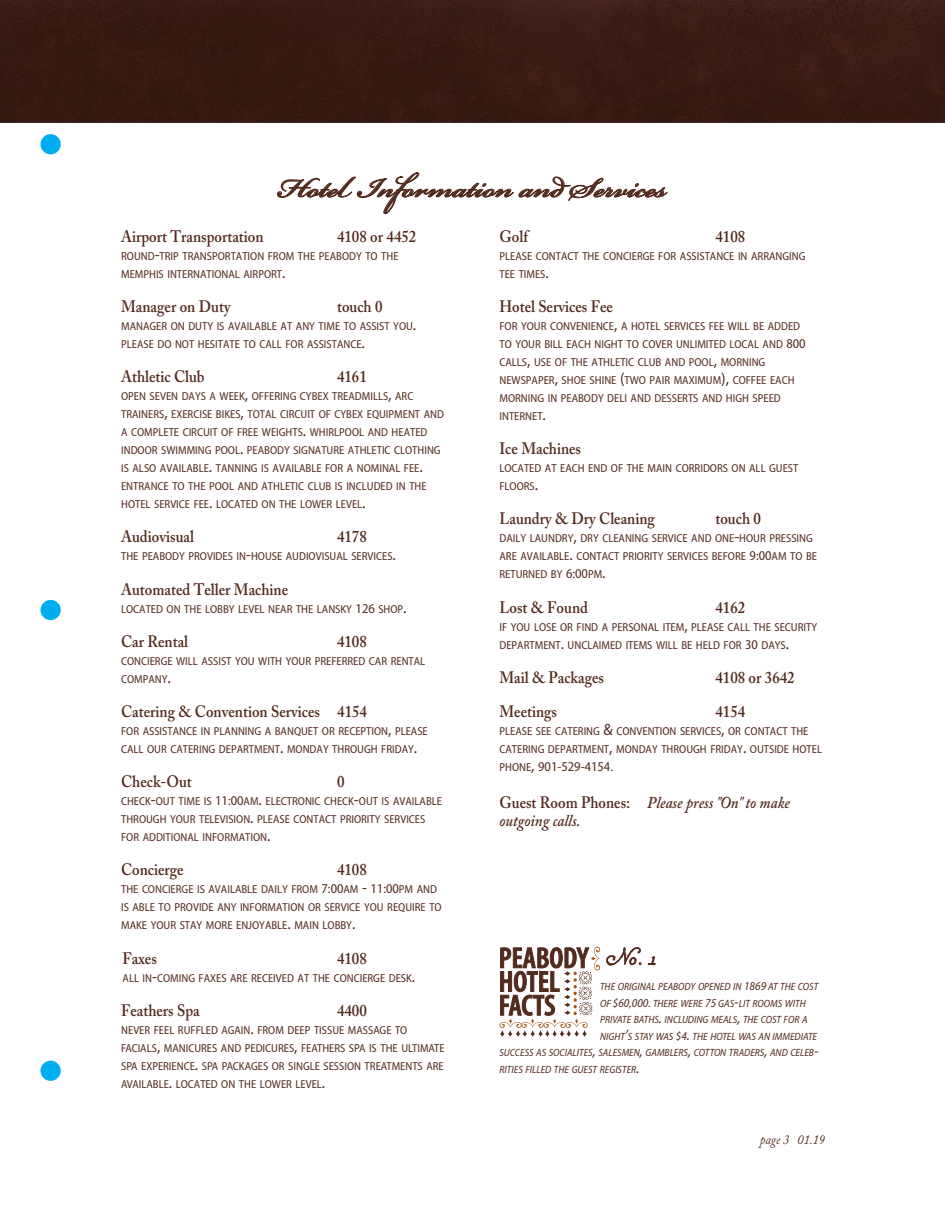
<style>
.page{position:relative;width:945px;height:1215px;background:#fff}
.page>*{position:absolute;margin:0;border:0;box-sizing:border-box;transform-origin:0 0}
.Body_Copy{font:600 42px "Bickham Script Pro";color:#532b1e}
.t1{font:30px "Chanson D Amour";color:#532b1e}
.Body_Copy-2{font:600 16.5px "Adobe Caslon Pro";color:#532b1e;scale:.9 1}
.Body_Copy-3{font:italic 600 16.5px/18px "Adobe Caslon Pro";color:#532b1e;scale:.9 1}
.Body_Copy-4{font:semi-condensed 13.5px "Myriad Pro";color:#532b1e}
.t2{font:italic 13.5px "Adobe Caslon Pro";color:#532b1e;scale:.9 1}
.Body_Copy-5{font:semi-condensed 11.55px/18px "Myriad Pro";color:#532b1e}
.t3{font:italic semi-condensed 10.5px "Myriad Pro";color:#532b1e}
.s1{font-size:16.5px}
.s2{font-size:13.5px}
.s3{font-size:11.55px}
.s4{font-style:normal}
.s5{font-size:12px}
.s6{font-size:15px}
</style>
<div class="page">
<div style="left:40px;top:134px;width:21px;height:20px;background:#00aeef;border-radius:50%"></div>
<div style="left:40px;top:1061px;width:21px;height:20px;background:#00aeef;border-radius:50%"></div>
<div style="left:40px;top:600px;width:21px;height:20px;background:#00aeef;border-radius:50%"></div>
<svg style="left:277px;top:173px;width:390px;height:41px"></svg>
<svg style="left:606px;top:947px;width:36px;height:19px"></svg>
<svg style="left:648px;top:956px;width:8px;height:10px"></svg>
<svg style="left:500px;top:947px;width:100px;height:90px"></svg>
<div style="left:0;top:0;width:945px;height:122px;background:#381b15"></div>
<p class="Body_Copy" style="left:279px;top:157px;width:389px">Hotel Information and Services</p>
<p class="Body_Copy-2" style="left:121px;top:227px;width:160px">Airport Transportation</p>
<p class="Body_Copy-2" style="left:337px;top:227px;width:89px">4108 or 4452</p>
<p class="Body_Copy-5" style="left:121px;top:247px;width:279px">ROUND<span class="s1">-</span>TRIP TRANSPORTATION FROM THE PEABODY TO THE<br>MEMPHIS INTERNATIONAL AIRPORT<span class="s1">.</span></p>
<p class="Body_Copy-2" style="left:121px;top:297px;width:123px">Manager on Duty</p>
<p class="Body_Copy-2" style="left:337px;top:297px;width:52px">touch 0</p>
<p class="Body_Copy-5" style="left:121px;top:317px;width:297px">MANAGER ON DUTY IS AVAILABLE AT ANY TIME TO ASSIST YOU<span class="s1">.<br></span>PLEASE DO NOT HESITATE TO CALL FOR ASSISTANCE<span class="s1">.</span></p>
<p class="Body_Copy-2" style="left:121px;top:367px;width:94px">Athletic Club</p>
<p class="Body_Copy-2" style="left:337px;top:367px;width:35px">4161</p>
<p class="Body_Copy-5" style="left:121px;top:387px;width:324px">OPEN SEVEN DAYS A WEEK<span class="s1">,</span> OFFERING CYBEX TREADMILLS<span class="s1">,</span> ARC TRAINERS<span class="s1">,</span> EXERCISE BIKES<span class="s1">,</span> TOTAL CIRCUIT OF CYBEX EQUIPMENT AND A COMPLETE CIRCUIT OF FREE WEIGHTS<span class="s1">.</span> WHIRLPOOL AND HEATED INDOOR SWIMMING POOL<span class="s1">.</span> PEABODY SIGNATURE ATHLETIC CLOTHING IS ALSO AVAILABLE<span class="s1">.</span> TANNING IS AVAILABLE FOR A NOMINAL FEE<span class="s1">.<br></span>ENTRANCE TO THE POOL AND ATHLETIC CLUB IS INCLUDED IN THE HOTEL SERVICE FEE<span class="s1">.</span> LOCATED ON THE LOWER LEVEL<span class="s1">.</span></p>
<p class="Body_Copy-2" style="left:121px;top:527px;width:82px">Audiovisual</p>
<p class="Body_Copy-2" style="left:337px;top:527px;width:35px">4178</p>
<p class="Body_Copy-5" style="left:121px;top:547px;width:276px">THE PEABODY PROVIDES IN<span class="s1">-</span>HOUSE AUDIOVISUAL SERVICES<span class="s1">.</span></p>
<p class="Body_Copy-2" style="left:121px;top:579px;width:187px">Automated Teller Machine</p>
<p class="Body_Copy-5" style="left:121px;top:600px;width:287px">LOCATED ON THE LOBBY LEVEL NEAR THE LANSKY <span class="s2">126</span> SHOP<span class="s1">.</span></p>
<p class="Body_Copy-2" style="left:121px;top:632px;width:76px">Car Rental</p>
<p class="Body_Copy-2" style="left:337px;top:632px;width:35px">4108</p>
<p class="Body_Copy-5" style="left:121px;top:652px;width:306px">CONCIERGE WILL ASSIST YOU WITH YOUR PREFERRED CAR RENTAL<br>COMPANY<span class="s1">.</span></p>
<p class="Body_Copy-2" style="left:121px;top:702px;width:275px">Catering &amp; Convention Services 4154</p>
<p class="Body_Copy-5" style="left:121px;top:722px;width:308px">FOR ASSISTANCE IN PLANNING A BANQUET OR RECEPTION<span class="s1">,</span> PLEASE<br>CALL OUR CATERING DEPARTMENT<span class="s1">.</span> MONDAY THROUGH FRIDAY<span class="s1">.</span></p>
<p class="Body_Copy-2" style="left:121px;top:772px;width:80px">Check-Out</p>
<p class="Body_Copy-2" style="left:337px;top:772px;width:10px">0</p>
<p class="Body_Copy-5" style="left:121px;top:792px;width:322px">CHECK<span class="s1">-</span>OUT TIME IS <span class="s2">11:00</span>AM<span class="s1">.</span> ELECTRONIC CHECK<span class="s1">-</span>OUT IS AVAILABLE<br>THROUGH YOUR TELEVISION<span class="s1">.</span> PLEASE CONTACT PRIORITY SERVICES<br>FOR ADDITIONAL INFORMATION<span class="s1">.</span></p>
<p class="Body_Copy-2" style="left:121px;top:860px;width:71px">Concierge</p>
<p class="Body_Copy-2" style="left:337px;top:860px;width:35px">4108</p>
<p class="Body_Copy-5" style="left:121px;top:880px;width:322px">THE CONCIERGE IS AVAILABLE DAILY FROM <span class="s2">7:00</span>AM <span class="s1">-</span> <span class="s2">11:00</span>PM AND<br>IS ABLE TO PROVIDE ANY INFORMATION OR SERVICE YOU REQUIRE TO<br>MAKE YOUR STAY MORE ENJOYABLE<span class="s1">.</span> MAIN LOBBY<span class="s1">.</span></p>
<p class="Body_Copy-2" style="left:123px;top:948px;width:40px">Faxes</p>
<p class="Body_Copy-2" style="left:337px;top:948px;width:35px">4108</p>
<p class="Body_Copy-5" style="left:123px;top:969px;width:294px">ALL IN<span class="s1">-</span>COMING FAXES ARE RECEIVED AT THE CONCIERGE DESK<span class="s1">.</span></p>
<p class="Body_Copy-2" style="left:121px;top:1001px;width:89px">Feathers Spa</p>
<p class="Body_Copy-2" style="left:337px;top:1001px;width:35px">4400</p>
<p class="Body_Copy-5" style="left:121px;top:1021px;width:325px">NEVER FEEL RUFFLED AGAIN<span class="s1">.</span> FROM DEEP TISSUE MASSAGE TO FACIALS<span class="s1">,</span> MANICURES AND PEDICURES<span class="s1">,</span> FEATHERS SPA IS THE ULTIMATE SPA EXPERIENCE<span class="s1">.</span> SPA PACKAGES OR SINGLE SESSION TREATMENTS ARE AVAILABLE<span class="s1">.</span> LOCATED ON THE LOWER LEVEL<span class="s1">.</span></p>
<p class="Body_Copy-2" style="left:500px;top:227px;width:33px">Golf</p>
<p class="Body_Copy-2" style="left:716px;top:227px;width:34px">4108</p>
<p class="Body_Copy-5" style="left:500px;top:247px;width:308px">PLEASE CONTACT THE CONCIERGE FOR ASSISTANCE IN ARRANGING<br>TEE TIMES<span class="s1">.</span></p>
<p class="Body_Copy-2" style="left:500px;top:297px;width:128px">Hotel Services Fee</p>
<p class="Body_Copy-5" style="left:500px;top:317px;width:308px">FOR YOUR CONVENIENCE<span class="s1">,</span> A HOTEL SERVICES FEE WILL BE ADDED TO YOUR BILL EACH NIGHT TO COVER UNLIMITED LOCAL AND <span class="s2">800<br></span>CALLS<span class="s1">,</span> USE OF THE ATHLETIC CLUB AND POOL<span class="s1">,</span> MORNING NEWSPAPER<span class="s1">,</span> SHOE SHINE <span class="s1">(</span>TWO PAIR MAXIMUM<span class="s1">),</span> COFFEE EACH MORNING IN PEABODY DELI AND DESSERTS AND HIGH SPEED INTERNET<span class="s1">.</span></p>
<p class="Body_Copy-2" style="left:500px;top:439px;width:92px">Ice Machines</p>
<p class="Body_Copy-5" style="left:500px;top:459px;width:300px">LOCATED AT EACH END OF THE MAIN CORRIDORS ON ALL GUEST<br>FLOORS<span class="s1">.</span></p>
<p class="Body_Copy-2" style="left:500px;top:509px;width:174px">Laundry &amp; Dry Cleaning</p>
<p class="Body_Copy-2" style="left:716px;top:509px;width:52px">touch 0</p>
<p class="Body_Copy-5" style="left:500px;top:529px;width:319px">DAILY LAUNDRY<span class="s1">,</span> DRY CLEANING SERVICE AND ONE<span class="s1">-</span>HOUR PRESSING<br>ARE AVAILABLE<span class="s1">.</span> CONTACT PRIORITY SERVICES BEFORE <span class="s2">9:00</span>AM TO BE<br>RETURNED BY <span class="s2">6:00</span>PM<span class="s1">.</span></p>
<p class="Body_Copy-2" style="left:500px;top:597px;width:100px">Lost &amp; Found</p>
<p class="Body_Copy-2" style="left:716px;top:597px;width:34px">4162</p>
<p class="Body_Copy-5" style="left:500px;top:618px;width:319px">IF YOU LOSE OR FIND A PERSONAL ITEM<span class="s1">,</span> PLEASE CALL THE SECURITY<br>DEPARTMENT<span class="s1">.</span> UNCLAIMED ITEMS WILL BE HELD FOR <span class="s2">30</span> DAYS<span class="s1">.</span></p>
<p class="Body_Copy-2" style="left:500px;top:668px;width:118px">Mail &amp; Packages</p>
<p class="Body_Copy-2" style="left:716px;top:668px;width:89px">4108 or 3642</p>
<p class="Body_Copy-2" style="left:500px;top:702px;width:66px">Meetings</p>
<p class="Body_Copy-2" style="left:716px;top:702px;width:34px">4154</p>
<p class="Body_Copy-5" style="left:500px;top:722px;width:324px">PLEASE SEE CATERING <span class="s1">&amp;</span> CONVENTION SERVICES<span class="s1">,</span> OR CONTACT THE<br>CATERING DEPARTMENT<span class="s1">,</span> MONDAY THROUGH FRIDAY<span class="s1">.</span> OUTSIDE HOTEL</p>
<p class="Body_Copy-4" style="left:500px;top:758px;width:115px"><span class="s3">PHONE</span><span class="s1">,</span> 901-529-4154.</p>
<p class="Body_Copy-3" style="left:500px;top:793px;width:324px"><span class="s4">Guest Room Phones:</span> Please press "On" to make outgoing calls.</p>
<p class="t1" style="left:607px;top:942px;width:53px">No. 1</p>
<p class="t3" style="left:600px;top:980px;width:220px">THE ORIGINAL PEABODY OPENED IN <span class="s5">1869</span> AT THE COST</p>
<p class="t3" style="left:600px;top:997px;width:207px">OF <span class="s5">$60,000.</span> THERE WERE <span class="s5">75</span> GAS<span class="s6">-</span>LIT ROOMS WITH</p>
<p class="t3" style="left:600px;top:1013px;width:209px">PRIVATE BATHS<span class="s6">.</span> INCLUDING MEALS<span class="s6">,</span> THE COST FOR A</p>
<p class="t3" style="left:600px;top:1030px;width:219px">NIGHT<span class="s6">’</span>S STAY WAS <span class="s5">$4</span><span class="s6">.</span> THE HOTEL WAS AN IMMEDIATE</p>
<p class="t3" style="left:500px;top:1046px;width:321px">SUCCESS AS SOCIALITES<span class="s6">,</span> SALESMEN<span class="s6">,</span> GAMBLERS<span class="s6">,</span> COTTON TRADERS<span class="s6">,</span> AND CELEB<span class="s6">-</span></p>
<p class="t3" style="left:500px;top:1063px;width:141px">RITIES FILLED THE GUEST REGISTER<span class="s6">.</span></p>
<p class="t2" style="left:760px;top:1131px;width:74px">page 3 01.19</p>
</div>
